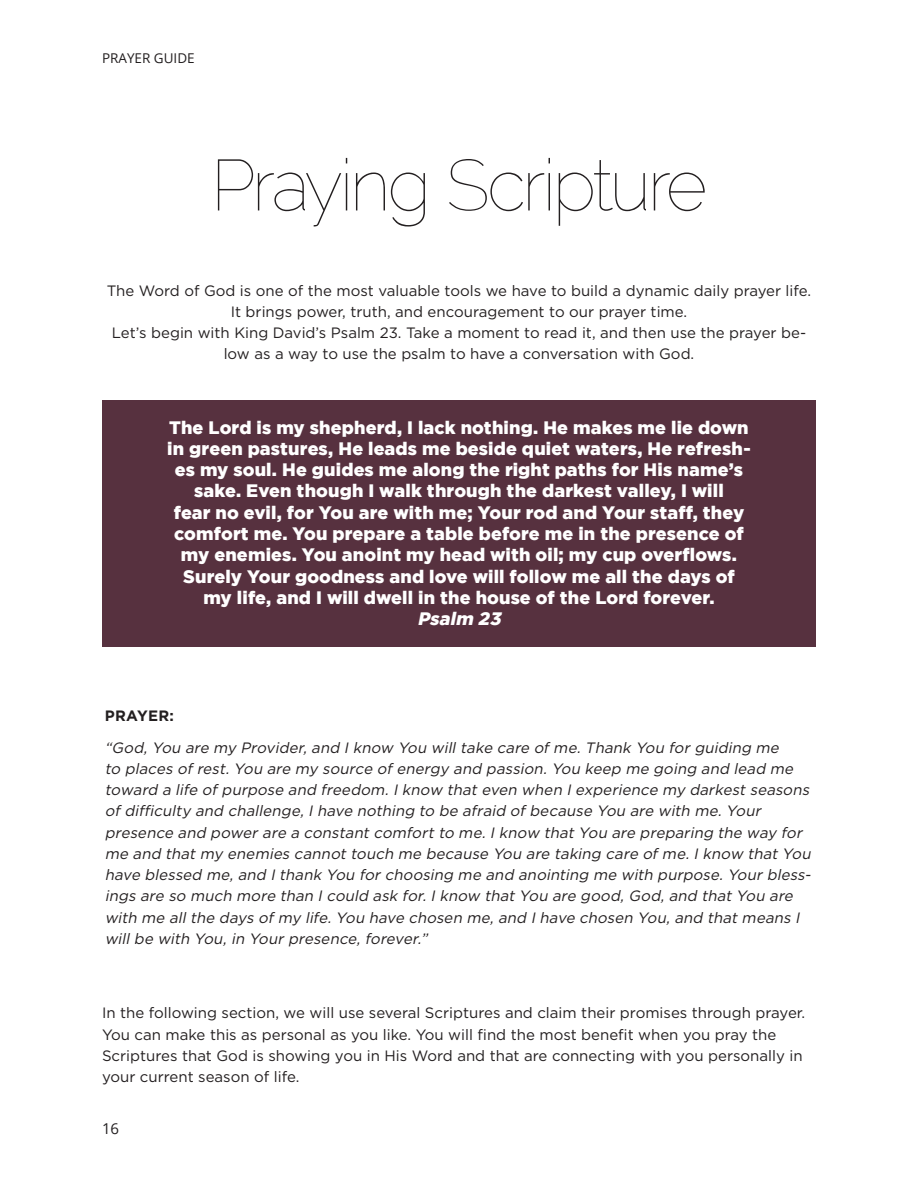
<style>
.page{position:relative;width:918px;height:1188px;background:#fff}
.page>*{position:absolute;margin:0;border:0;box-sizing:border-box;transform-origin:0 0}
.Heading_2_-_P_F{font:100 72px "Raleway";letter-spacing:-.05em;color:#231f20}
.Pull_Text{font:900 18px/21.3px "Gotham";letter-spacing:.005em;color:#fff;text-align:center}
.Pull_Text-2{font:italic 900 18px "Gotham";color:#fff}
.Text_1_-_P_F{font:italic 15px/21.3px "Gotham";color:#231f20}
.Paragraph_Style_1{font:15px/21.3px "Gotham";color:#231f20;text-align:center}
.Text_1_-_P_F-2{font:700 15px "Gotham";letter-spacing:.015em;color:#231f20}
.t1{font:15px "Open Sans";color:#231f20}
.t2{font:13.5px "Open Sans";color:#231f20}
</style>
<div class="page">
<div style="left:102px;top:400px;width:714px;height:246px;background:#57313f"></div>
<p class="t2" style="left:102px;top:49px;width:94px">PRAYER GUIDE</p>
<p class="Heading_2_-_P_F" style="left:211px;top:143px;width:498px">Praying Scripture</p>
<p class="Paragraph_Style_1" style="left:107px;top:279px;width:706px">The Word of God is one of the most valuable tools we have to build a dynamic daily prayer life.<br>It brings power, truth, and encouragement to our prayer time.</p>
<p class="Paragraph_Style_1" style="left:112px;top:322px;width:696px">Let’s begin with King David’s Psalm 23. Take a moment to read it, and then use the prayer be&shy;low as a way to use the psalm to have a conversation with God.</p>
<p class="Pull_Text" style="left:167px;top:416px;width:585px">The Lord is my shepherd, I lack nothing. He makes me lie down in green pastures, He leads me beside quiet waters, He refresh&shy;es my soul. He guides me along the right paths for His name’s sake. Even though I walk through the darkest valley, I will<br>fear no evil, for You are with me; Your rod and Your staff, they comfort me. You prepare a table before me in the presence of my enemies. You anoint my head with oil; my cup overflows.<br>Surely Your goodness and love will follow me all the days of my life, and I will dwell in the house of the Lord forever.</p>
<p class="Pull_Text-2" style="left:417px;top:608px;width:89px">Psalm 23</p>
<p class="Text_1_-_P_F-2" style="left:105px;top:707px;width:71px">PRAYER:</p>
<p class="Text_1_-_P_F" style="left:105px;top:736px;width:711px">“God,You are my Provider,and Iknow You willtake care ofme.Thank You forguiding me<br>to places ofrest.You are my source ofenergy and passion.You keep me going and lead me toward a life ofpurpose and freedom.Iknow thateven when Iexperience my darkestseasons ofdifficulty and challenge,Ihave nothing to be afraid ofbecause You are with me.Your presence and powerare a constantcomfortto me.Iknow thatYou are preparing the way for me and thatmy enemies cannottouch me because You are taking care ofme.Iknow thatYou have blessed me,and Ithank You forchoosing me and anointing me with purpose.Yourbless&shy;ings are so much more than Icould ask for.Iknow thatYou are good,God,and thatYou are with me allthe days ofmy life.You have chosen me,and Ihave chosen You,and thatmeans I willbe with You,in Yourpresence,forever.”</p>
<p class="Paragraph_Style_1" style="left:102px;top:1002px;width:705px;text-align:left">In the following section, we will use several Scriptures and claim their promises through prayer.<br>You can make this as personal as you like. You will find the most benefit when you pray the Scriptures that God is showing you in His Word and that are connecting with you personally in your current season of life.</p>
<p class="t1" style="left:102px;top:1118px;width:19px">16</p>
</div>
